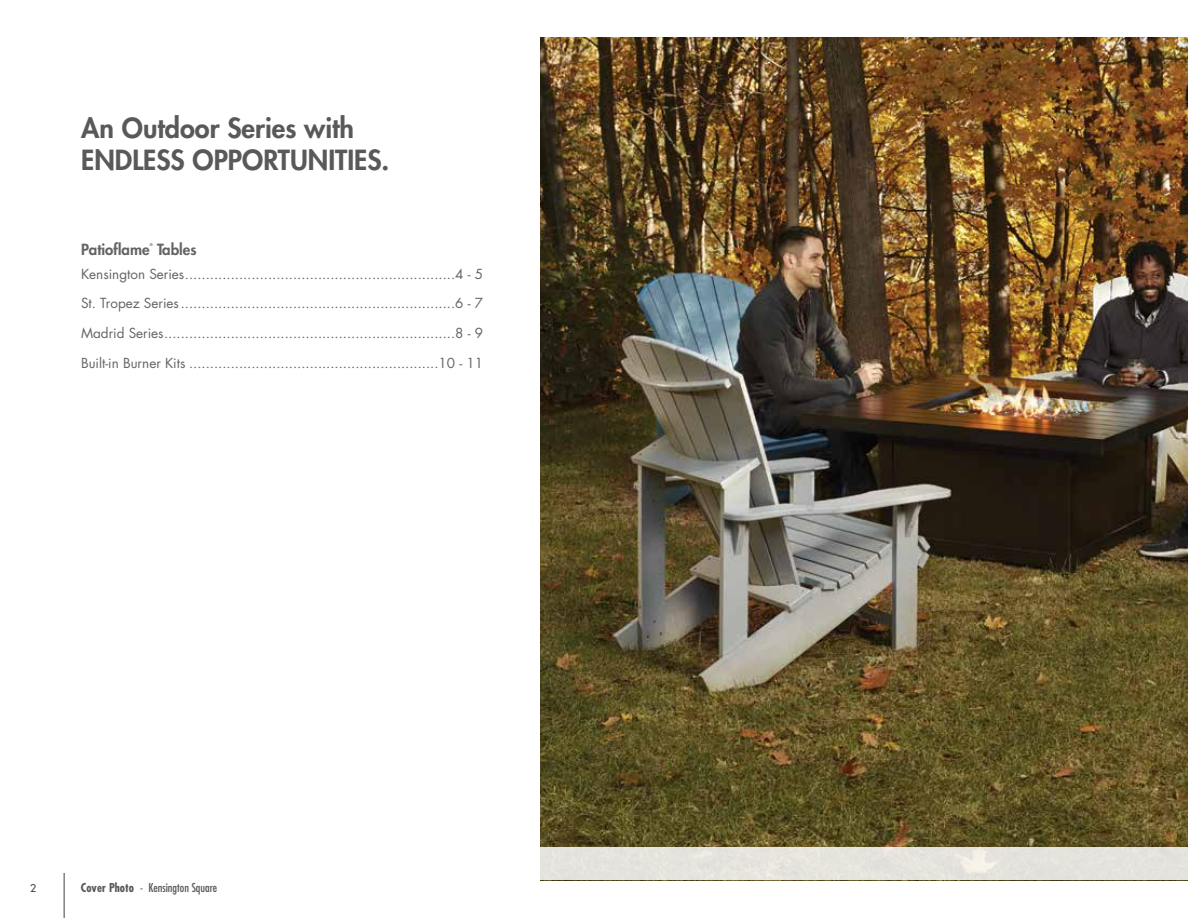
<style>
.page{position:relative;width:1188px;height:918px;background:#fff}
.page>*{position:absolute;margin:0;border:0;box-sizing:border-box;transform-origin:0 0}
.t1{font:800 27px/32.4px "Futura Std";color:#58595b}
.t2{font:800 15px "Futura Std";color:#636466}
.t3{font:13.5px/29.7px "Futura Std";color:#636466}
.t4{font:condensed 12px "Futura Std";color:#58595b}
.t5{font:500 10.5px "Futura Std";color:#414042}
.t6{font:800 3.75px "Futura Std";color:#636466}
.s1{font-weight:700}
</style>
<div class="page">
<hr style="left:64px;top:873px;width:1px;height:45px;background:#414042">
<svg style="left:540px;top:880px;width:648px;height:1px"></svg>
<img style="left:540px;top:38px;width:648px;height:810px">
<div style="left:540px;top:848px;width:648px;height:32px;background:#e5e3dd"></div>
<h1 class="t1" style="left:81px;top:112px;width:310px">An Outdoor Series with<br>ENDLESS OPPORTUNITIES.</h1>
<p class="t2" style="left:81px;top:240px;width:70px">Patioflame</p>
<p class="t6" style="left:150px;top:243px;width:4px">®</p>
<p class="t2" style="left:157px;top:240px;width:41px">Tables</p>
<p class="t3" style="left:81px;top:259px;width:404px">Kensington Series.................................................................4 - 5<br>St. Tropez Series..................................................................6 - 7</p>
<p class="t3" style="left:81px;top:318px;width:404px">Madrid Series......................................................................8 - 9<br>Built-in Burner Kits ............................................................10 - 11</p>
<p class="t5" style="left:30px;top:881px;width:8px">2</p>
<p class="t4" style="left:81px;top:880px;width:138px"><span class="s1">Cover Photo</span> - Kensington Square</p>
</div>
